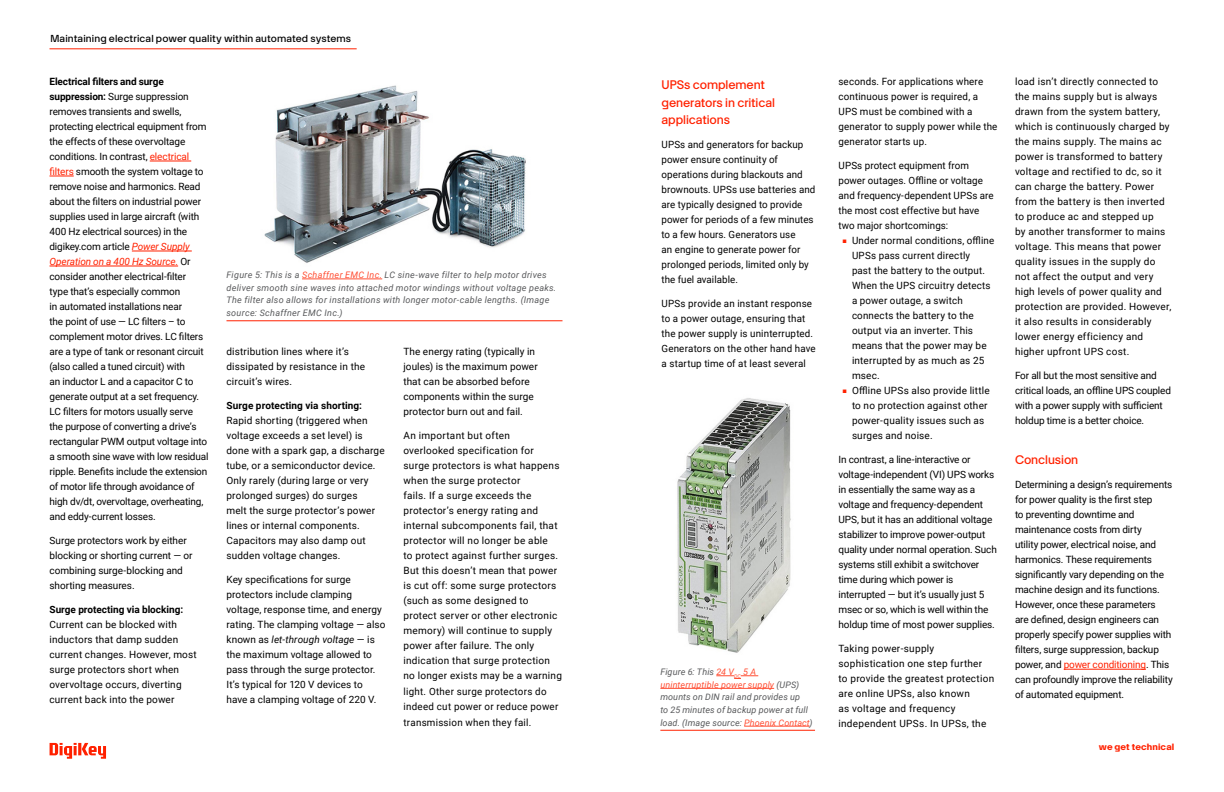
<style>
.page{position:relative;width:1224px;height:792px;background:#fff}
.page>*{position:absolute;margin:0;border:0;box-sizing:border-box;transform-origin:0 0}
.t1{font:12.3px/17.2px "Digi Key Artex";letter-spacing:-.005em;color:#ff2100}
.t2{font:10px/15px "Roboto";letter-spacing:.01em;color:#000}
.t3{font:10px/15px "Roboto";letter-spacing:-.015em;color:#000}
.t4{font:10px "Digi Key Artex";letter-spacing:.01em;color:#000}
.t5{font:700 10px "Roboto";letter-spacing:.005em;color:#000}
.t6{font:italic 9px/12.6px "Roboto";letter-spacing:.025em;color:#58595b}
.t7{font:700 9px "Digi Key Artex";letter-spacing:.015em;color:#ff2100}
.s1{font-weight:700}
.s2{color:#ff2100}
.s3{font-style:italic;color:#ff2100}
.s4{color:#ff4e33}
.s5{font-style:italic}
</style>
<div class="page">
<svg style="left:50px;top:743px;width:56px;height:16px"></svg>
<img style="left:677px;top:398px;width:114px;height:255px">
<hr style="left:150px;top:161px;width:41px;height:1px;background:#ff2100">
<svg style="left:50px;top:176px;width:24px;height:1px"></svg>
<hr style="left:132px;top:251px;width:60px;height:1px;background:#ff2100">
<hr style="left:50px;top:266px;width:128px;height:1px;background:#ff2100">
<hr style="left:1064px;top:669px;width:82px;height:1px;background:#ff2100">
<hr style="left:50px;top:49px;width:307px;height:1px;background:#ff2100">
<img style="left:264px;top:85px;width:262px;height:178px">
<hr style="left:302px;top:279px;width:80px;height:1px;background:#ff4e33">
<hr style="left:226px;top:321px;width:336px;height:1px;background:#ff2100">
<svg style="left:716px;top:676px;width:42px;height:3px"></svg>
<hr style="left:660px;top:688px;width:114px;height:1px;background:#ff4e33">
<hr style="left:660px;top:730px;width:155px;height:1px;background:#ff2100">
<hr style="left:744px;top:726px;width:66px;height:1px;background:#ff4e33">
<p class="t4" style="left:51px;top:31px;width:302px">Maintaining electrical power quality within automated systems</p>
<p class="t3" style="left:50px;top:74px;width:161px"><span class="s1">Electrical filters and surge suppression:</span> Surge suppression removes transients and swells, protecting electrical equipment from the effects of these overvoltage conditions. In contrast, <span class="s2">electrical filters</span> smooth the system voltage to remove noise and harmonics. Read about the filters on industrial power supplies used in large aircraft (with 400 Hz electrical sources) in the digikey.com article <span class="s3">Power Supply Operation on a 400 Hz Source.</span> Or consider another electrical-filter<br>type that’s especially common<br>in automated installations near<br>the point of use — LC filters – to complement motor drives. LC filters are a type of tank or resonant circuit (also called a tuned circuit) with<br>an inductor L and a capacitor C to generate output at a set frequency.<br>LC filters for motors usually serve the purpose of converting a drive’s rectangular PWM output voltage into a smooth sine wave with low residual ripple. Benefits include the extension of motor life through avoidance of high dv/dt, overvoltage, overheating, and eddy-current losses.</p>
<p class="t2" style="left:50px;top:533px;width:145px">Surge protectors work by either blocking or shorting current — or combining surge-blocking and shorting measures.</p>
<p class="t5" style="left:50px;top:603px;width:135px">Surge protecting via blocking:</p>
<p class="t2" style="left:50px;top:617px;width:149px">Current can be blocked with inductors that damp sudden current changes. However, most surge protectors short when overvoltage occurs, diverting current back into the power</p>
<p class="t6" style="left:226px;top:268px;width:331px">Figure 5: This is a <span class="s4">Schaffner EMC Inc.</span> LC sine-wave filter to help motor drives deliver smooth sine waves into attached motor windings without voltage peaks.<br>The filter also allows for installations with longer motor-cable lengths. (Image source: Schaffner EMC Inc.)</p>
<p class="t2" style="left:226px;top:344px;width:140px">distribution lines where it’s dissipated by resistance in the circuit’s wires.</p>
<p class="t5" style="left:226px;top:399px;width:137px">Surge protecting via shorting:</p>
<p class="t2" style="left:226px;top:413px;width:160px">Rapid shorting (triggered when voltage exceeds a set level) is done with a spark gap, a discharge tube, or a semiconductor device.<br>Only rarely (during large or very prolonged surges) do surges<br>melt the surge protector’s power lines or internal components.<br>Capacitors may also damp out sudden voltage changes.</p>
<p class="t2" style="left:226px;top:572px;width:160px">Key specifications for surge protectors include clamping voltage, response time, and energy rating. The clamping voltage — also known as <span class="s5">let-through voltage</span> — is the maximum voltage allowed to pass through the surge protector.<br>It’s typical for 120 V devices to have a clamping voltage of 220 V.</p>
<p class="t2" style="left:404px;top:344px;width:136px">The energy rating (typically in joules) is the maximum power that can be absorbed before components within the surge protector burn out and fail.</p>
<p class="t2" style="left:404px;top:428px;width:160px">An important but often overlooked specification for surge protectors is what happens when the surge protector<br>fails. If a surge exceeds the protector’s energy rating and internal subcomponents fail, that protector will no longer be able<br>to protect against further surges.<br>But this doesn’t mean that power is cut off: some surge protectors (such as some designed to protect server or other electronic memory) will continue to supply power after failure. The only indication that surge protection no longer exists may be a warning light. Other surge protectors do indeed cut power or reduce power transmission when they fail.</p>
<p class="t1" style="left:662px;top:76px;width:115px">UPSs complement generators in critical applications</p>
<p class="t2" style="left:662px;top:137px;width:155px">UPSs and generators for backup power ensure continuity of operations during blackouts and brownouts. UPSs use batteries and are typically designed to provide power for periods of a few minutes to a few hours. Generators use<br>an engine to generate power for prolonged periods, limited only by the fuel available.</p>
<p class="t2" style="left:662px;top:296px;width:156px">UPSs provide an instant response to a power outage, ensuring that the power supply is uninterrupted.<br>Generators on the other hand have a startup time of at least several</p>
<p class="t6" style="left:660px;top:665px;width:154px">Figure 6: This <span class="s4">24 V</span><sub>DC</sub> <span class="s4">5 A uninterruptible power supply</span> (UPS) mounts on DIN rail and provides up<br>to 25 minutes of backup power at full load. (Image source: <span class="s4">Phoenix Contact</span>)</p>
<p class="t2" style="left:838px;top:74px;width:160px">seconds. For applications where continuous power is required, a<br>UPS must be combined with a generator to supply power while the generator starts up.</p>
<p class="t2" style="left:838px;top:158px;width:157px">UPSs protect equipment from power outages. Offline or voltage and frequency-dependent UPSs are the most cost effective but have two major shortcomings:</p>
<p class="t2" style="left:852px;top:233px;width:144px;text-indent:-9px"><span class="s2">■</span> Under normal conditions, offline<br>UPSs pass current directly<br>past the battery to the output.<br>When the UPS circuitry detects a power outage, a switch connects the battery to the output via an inverter. This means that the power may be interrupted by as much as 25 msec.</p>
<p class="t2" style="left:852px;top:383px;width:139px;text-indent:-9px"><span class="s2">■</span> Offline UPSs also provide little to no protection against other power-quality issues such as surges and noise.</p>
<p class="t3" style="left:838px;top:452px;width:160px">In contrast, a line-interactive or voltage-independent (VI) UPS works in essentially the same way as a voltage and frequency-dependent UPS, but it has an additional voltage stabilizer to improve power-output quality under normal operation. Such systems still exhibit a switchover time during which power is interrupted — but it’s usually just 5 msec or so, which is well within the holdup time of most power supplies.</p>
<p class="t2" style="left:838px;top:641px;width:157px">Taking power-supply sophistication one step further<br>to provide the greatest protection are online UPSs, also known<br>as voltage and frequency independent UPSs. In UPSs, the</p>
<p class="t2" style="left:1015px;top:74px;width:158px">load isn’t directly connected to the mains supply but is always drawn from the system battery, which is continuously charged by the mains supply. The mains ac power is transformed to battery voltage and rectified to dc, so it can charge the battery. Power from the battery is then inverted to produce ac and stepped up<br>by another transformer to mains voltage. This means that power quality issues in the supply do not affect the output and very high levels of power quality and protection are provided. However, it also results in considerably lower energy efficiency and higher upfront UPS cost.</p>
<p class="t3" style="left:1015px;top:368px;width:158px">For all but the most sensitive and critical loads, an offline UPS coupled with a power supply with sufficient holdup time is a better choice.</p>
<p class="t1" style="left:1015px;top:451px;width:65px">Conclusion</p>
<p class="t3" style="left:1015px;top:477px;width:159px">Determining a design’s requirements for power quality is the first step<br>to preventing downtime and maintenance costs from dirty<br>utility power, electrical noise, and harmonics. These requirements significantly vary depending on the machine design and its functions.<br>However, once these parameters<br>are defined, design engineers can properly specify power supplies with filters, surge suppression, backup power, and <span class="s2">power conditioning</span>. This can profoundly improve the reliability of automated equipment.</p>
<p class="t7" style="left:1099px;top:740px;width:77px">we get technical</p>
</div>
